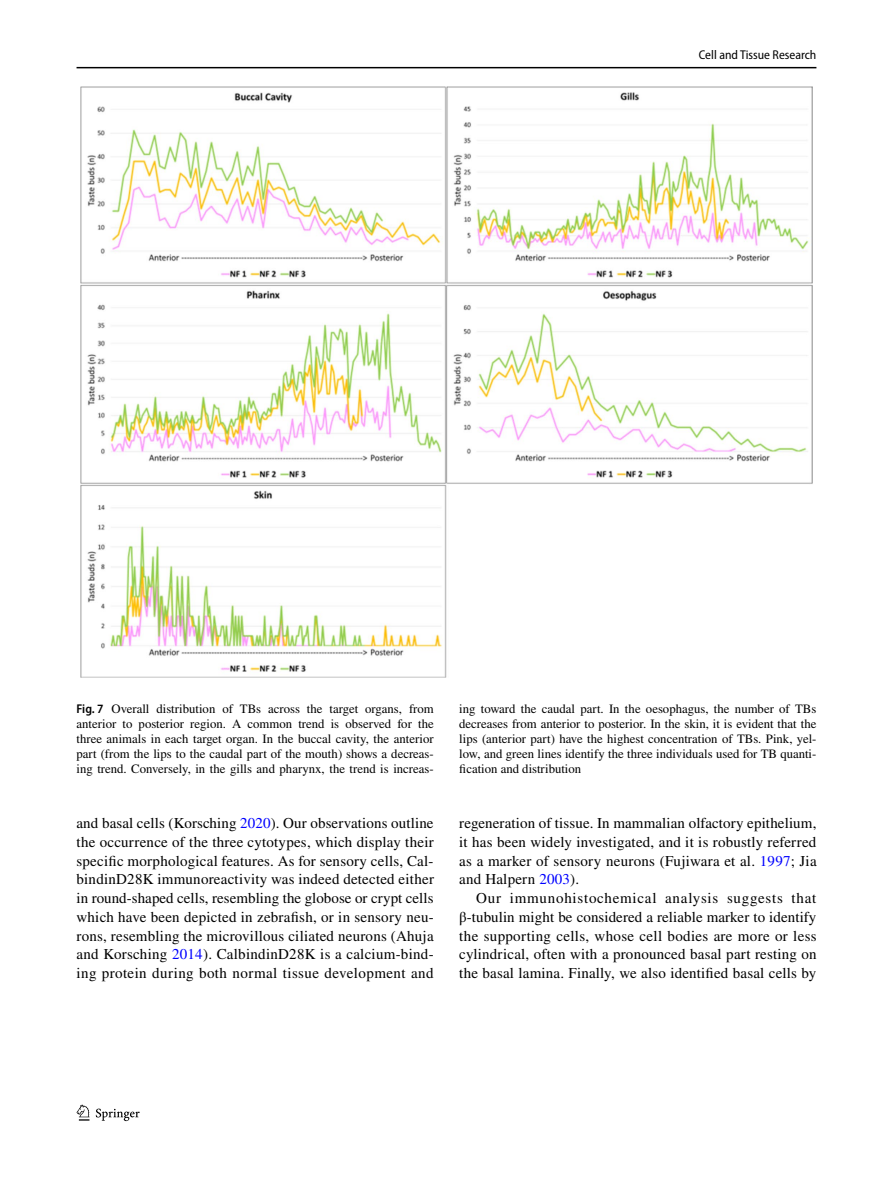
<style>
.page{position:relative;width:893px;height:1187px;background:#fff}
.page>*{position:absolute;margin:0;border:0;box-sizing:border-box;transform-origin:0 0}
.t1{font:15px/18.8px "STIX";letter-spacing:.02em;color:#000;text-align:justify}
.t2{font:12.75px/15px "STIX";color:#000;text-align:justify}
.t3{font:semi-condensed 12.75px "Myriad Pro";color:#000}
.s1{font-family:"Myriad Pro";font-weight:600;font-stretch:semi-condensed}
.s2{color:#00f}
</style>
<div class="page">
<hr style="left:77px;top:67px;width:739px;height:1px;background:#000">
<svg style="left:77px;top:1104px;width:12px;height:16px"></svg>
<svg style="left:96px;top:1108px;width:44px;height:12px"></svg>
<img style="left:80px;top:87px;width:733px;height:590px">
<p class="t3" style="left:699px;top:48px;width:119px">Cell and Tissue Research</p>
<p class="t2" style="left:77px;top:701px;width:359px"><span class="s1">Fig. 7</span> Overall distribution of TBs across the target organs, from anterior to posterior region. A common trend is observed for the three animals in each target organ. In the buccal cavity, the anterior part (from the lips to the caudal part of the mouth) shows a decreas&shy;ing trend. Conversely, in the gills and pharynx, the trend is increas-</p>
<p class="t2" style="left:459px;top:701px;width:359px">ing toward the caudal part. In the oesophagus, the number of TBs decreases from anterior to posterior. In the skin, it is evident that the lips (anterior part) have the highest concentration of TBs. Pink, yel&shy;low, and green lines identify the three individuals used for TB quanti&shy;fication and distribution</p>
<p class="t1" style="left:77px;top:814px;width:359px">and basal cells (Korsching <span class="s2">2020</span>). Our observations outline the occurrence of the three cytotypes, which display their specific morphological features. As for sensory cells, Cal&shy;bindinD28K immunoreactivity was indeed detected either in round-shaped cells, resembling the globose or crypt cells which have been depicted in zebrafish, or in sensory neu&shy;rons, resembling the microvillous ciliated neurons (Ahuja and Korsching <span class="s2">2014</span>). CalbindinD28K is a calcium-bind&shy;ing protein during both normal tissue development and</p>
<p class="t1" style="left:459px;top:814px;width:359px">regeneration of tissue. In mammalian olfactory epithelium, it has been widely investigated, and it is robustly referred as a marker of sensory neurons (Fujiwara et al. <span class="s2">1997</span>; Jia and Halpern <span class="s2">2003</span>).</p>
<p class="t1" style="left:459px;top:889px;width:359px;text-indent:17px">Our immunohistochemical analysis suggests that β-tubulin might be considered a reliable marker to identify the supporting cells, whose cell bodies are more or less cylindrical, often with a pronounced basal part resting on the basal lamina. Finally, we also identified basal cells by</p>
</div>
